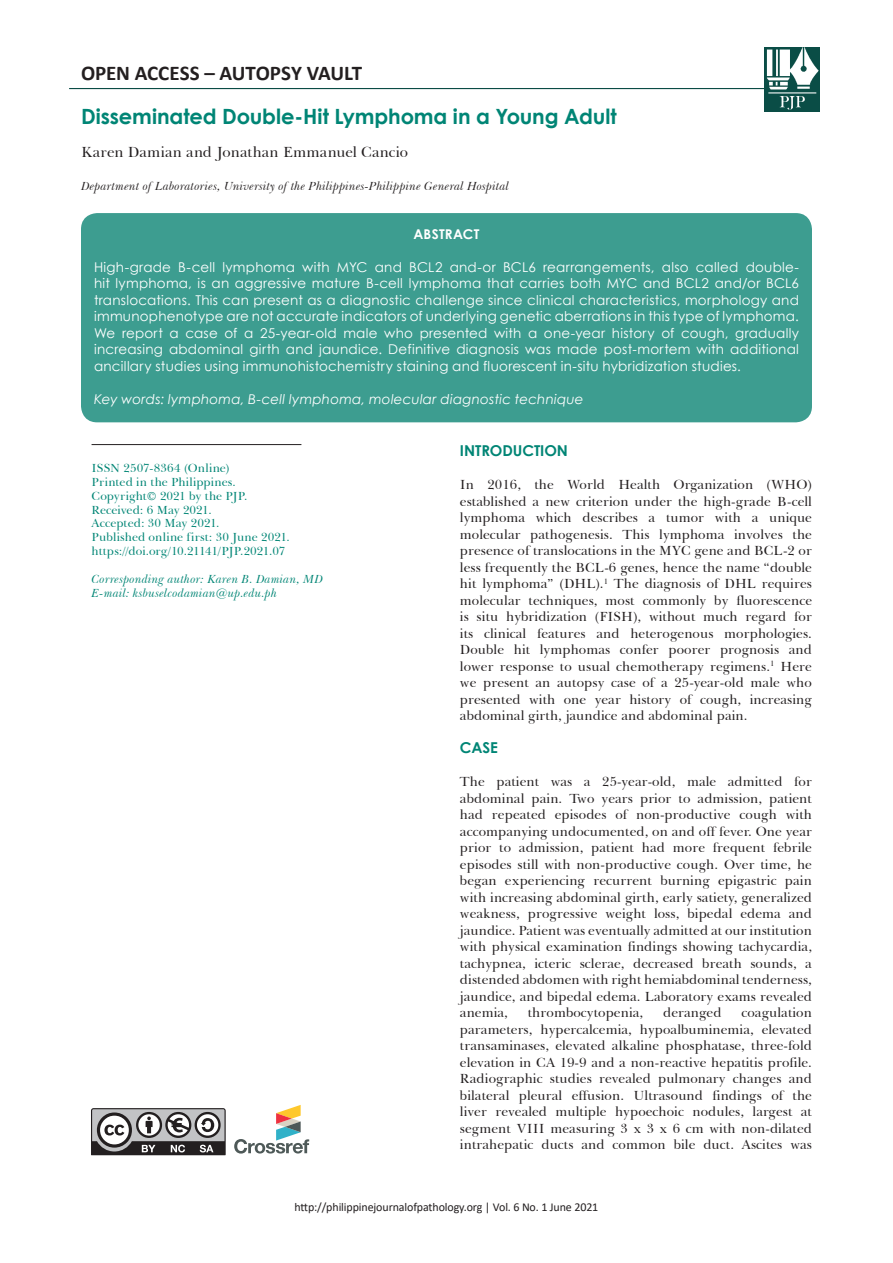
<style>
.page{position:relative;width:893px;height:1263px;background:#fff}
.page>*{position:absolute;margin:0;border:0;box-sizing:border-box;transform-origin:0 0}
.t1{font:700 21px "Century Gothic";letter-spacing:-.005em;color:#008575}
.t2{font:700 21px "Calibri";letter-spacing:-.005em;color:#231f20}
.t3{font:15px "Baskerville BT";letter-spacing:.01em;color:#231f20}
.t4{font:700 15px "Century Gothic";letter-spacing:-.005em;color:#008575}
.t5{font:13.5px/16.5px "Baskerville BT";letter-spacing:.005em;color:#231f20;text-align:justify}
.t6{font:13.5px/16.5px "Century Gothic";letter-spacing:.02em;color:#fff;text-align:justify}
.t7{font:italic 13.5px "Century Gothic";letter-spacing:.015em;color:#fff}
.t8{font:700 13.5px "Century Gothic";letter-spacing:.02em;color:#fff}
.t9{font:12px/13.8px "Baskerville BT";letter-spacing:.005em;color:#008575}
.t10{font:italic 12px "Baskerville BT";letter-spacing:.02em;color:#231f20}
.t11{font:italic 12px/13.8px "Baskerville BT";letter-spacing:.02em;color:#008575}
.t12{font:12px "Calibri";letter-spacing:-.01em;color:#231f20}
</style>
<div class="page">
<div style="left:81px;top:213px;width:731px;height:209px;background:#3d9d90;border-radius:16px"></div>
<hr style="left:92px;top:444px;width:209px;height:1px;background:#231f20">
<hr style="left:69px;top:88px;width:702px;height:1px;background:#0a4c45">
<svg style="left:91px;top:1108px;width:135px;height:47px"></svg>
<svg style="left:234px;top:1105px;width:75px;height:48px"></svg>
<img style="left:765px;top:48px;width:55px;height:64px">
<h1 class="t2" style="left:81px;top:58px;width:283px">OPEN ACCESS – AUTOPSY VAULT</h1>
<h1 class="t1" style="left:81px;top:100px;width:537px">Disseminated Double-Hit Lymphoma in a Young Adult</h1>
<p class="t3" style="left:81px;top:143px;width:329px">Karen Damian and Jonathan Emmanuel Cancio</p>
<p class="t10" style="left:81px;top:179px;width:430px">Department of Laboratories, University of the Philippines-Philippine General Hospital</p>
<p class="t8" style="left:413px;top:224px;width:68px">ABSTRACT</p>
<p class="t6" style="left:94px;top:258px;width:706px">High-grade B-cell lymphoma with MYC and BCL2 and-or BCL6 rearrangements, also called double&shy;hit lymphoma, is an aggressive mature B-cell lymphoma that carries both MYC and BCL2 and/or BCL6 translocations. This can present as a diagnostic challenge since clinical characteristics, morphology and immunophenotype are not accurate indicators of underlying genetic aberrations in this type of lymphoma.<br>We report a case of a 25-year-old male who presented with a one-year history of cough, gradually increasing abdominal girth and jaundice. Definitive diagnosis was made post-mortem with additional ancillary studies using immunohistochemistry staining and fluorescent in-situ hybridization studies.</p>
<p class="t7" style="left:94px;top:389px;width:491px">Key words: lymphoma, B-cell lymphoma, molecular diagnostic technique</p>
<p class="t4" style="left:460px;top:439px;width:110px">INTRODUCTION</p>
<p class="t5" style="left:460px;top:476px;width:354px">In 2016, the World Health Organization (WHO) established a new criterion under the high-grade B-cell lymphoma which describes a tumor with a unique molecular pathogenesis. This lymphoma involves the presence of translocations in the MYC gene and BCL-2 or less frequently the BCL-6 genes, hence the name “double hit lymphoma” (DHL).<sup>1</sup> The diagnosis of DHL requires molecular techniques, most commonly by fluorescence is situ hybridization (FISH), without much regard for its clinical features and heterogenous morphologies.<br>Double hit lymphomas confer poorer prognosis and lower response to usual chemotherapy regimens.<sup>1</sup> Here we present an autopsy case of a 25-year-old male who presented with one year history of cough, increasing abdominal girth, jaundice and abdominal pain.</p>
<p class="t4" style="left:460px;top:736px;width:39px">CASE</p>
<p class="t5" style="left:460px;top:773px;width:354px">The patient was a 25-year-old, male admitted for abdominal pain. Two years prior to admission, patient had repeated episodes of non-productive cough with accompanying undocumented, on and off fever. One year prior to admission, patient had more frequent febrile episodes still with non-productive cough. Over time, he began experiencing recurrent burning epigastric pain with increasing abdominal girth, early satiety, generalized weakness, progressive weight loss, bipedal edema and jaundice. Patient was eventually admitted at our institution with physical examination findings showing tachycardia, tachypnea, icteric sclerae, decreased breath sounds, a distended abdomen with right hemiabdominal tenderness, jaundice, and bipedal edema. Laboratory exams revealed anemia,</p>
<p class="t9" style="left:92px;top:461px;width:200px">ISSN 2507-8364 (Online)<br>Printed in the Philippines.<br>Copyright© 2021 by the PJP.<br>Received: 6 May 2021.<br>Accepted: 30 May 2021.<br>Published online first: 30 June 2021. https://doi.org/10.21141/PJP.2021.07</p>
<p class="t11" style="left:92px;top:572px;width:233px">Corresponding author: Karen B. Damian, MD<br>E-mail: ksbuselcodamian@up.edu.ph</p>
<p class="t5" style="left:460px;top:1004px;width:354px;text-indent:282px">coagulation parameters, hypercalcemia, hypoalbuminemia, elevated transaminases, elevated alkaline phosphatase, three-fold elevation in CA 19-9 and a non-reactive hepatitis profile.<br>Radiographic studies revealed pulmonary changes and bilateral pleural effusion. Ultrasound findings of the liver revealed multiple hypoechoic nodules, largest at segment VIII measuring 3 x 3 x 6 cm with non-dilated intrahepatic ducts and common bile duct. Ascites was</p>
<p class="t5" style="left:528px;top:1004px;width:117px">thrombocytopenia,</p>
<p class="t5" style="left:663px;top:1004px;width:60px">deranged</p>
<p class="t12" style="left:294px;top:1198px;width:305px">http://philippinejournalofpathology.org | Vol. 6 No. 1 June 2021</p>
</div>
